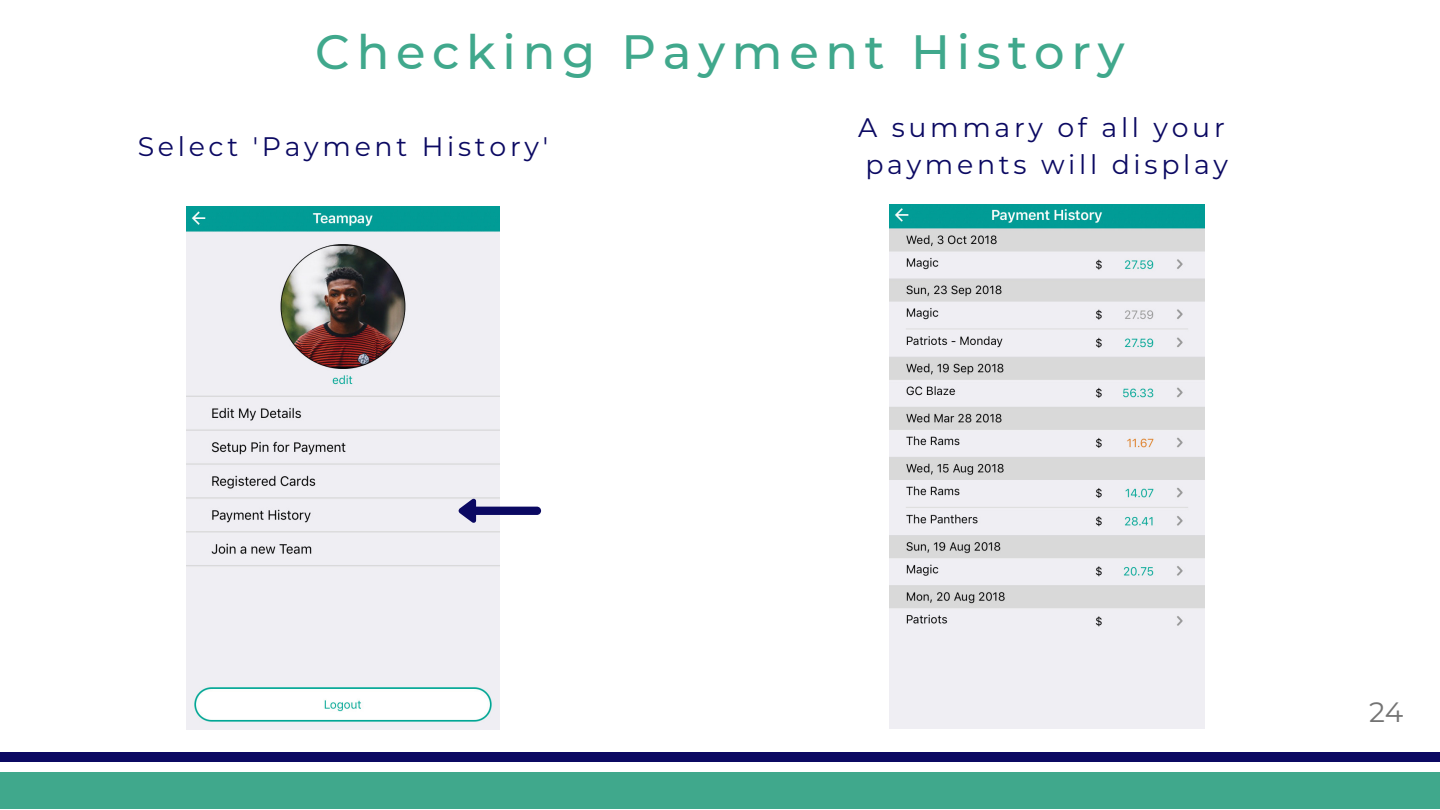
<style>
.page{position:relative;width:1440px;height:810px;background:#fff}
.page>*{position:absolute;margin:0;border:0;box-sizing:border-box;transform-origin:0 0}
.t1{font:500 48px "Montserrat";letter-spacing:.14em;color:#40a88c}
.t2{font:28px "Montserrat";color:#737373}
.t3{font:26.8px/37.4px "Montserrat";letter-spacing:.14em;color:#0b0962}
</style>
<div class="page">
<div style="left:0;top:773px;width:1440px;height:36px;background:#40a88c"></div>
<div style="left:0;top:752px;width:1440px;height:10px;background:#0b0962"></div>
<img style="left:186px;top:206px;width:314px;height:523px">
<svg style="left:459px;top:499px;width:82px;height:24px"></svg>
<img style="left:890px;top:205px;width:314px;height:524px">
<h1 class="t1" style="left:315px;top:23px;width:811px">Checking Payment History</h1>
<p class="t3" style="left:138px;top:127px;width:412px">Select 'Payment History'</p>
<p class="t3" style="left:858px;top:108px;width:372px">A summary of all your payments will display</p>
<p class="t2" style="left:1369px;top:693px;width:36px">24</p>
</div>
